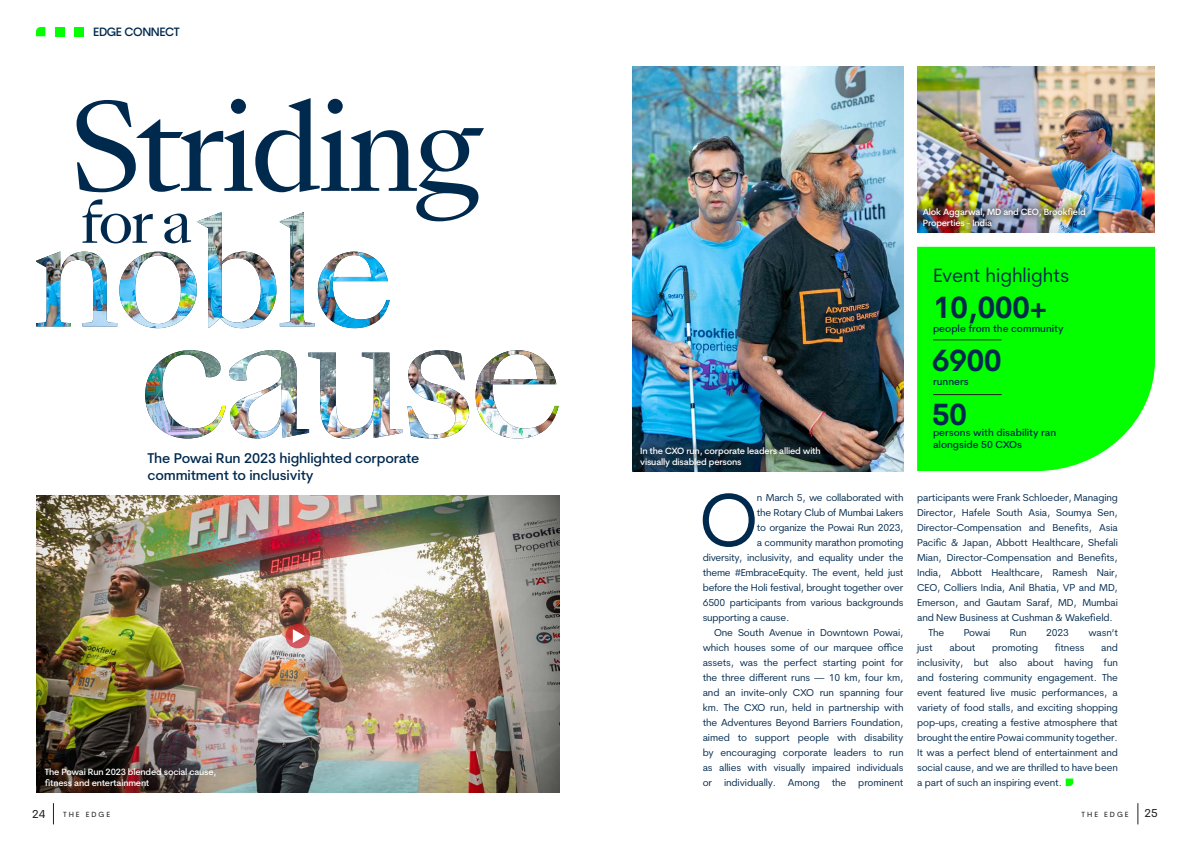
<style>
.page{position:relative;width:1191px;height:842px;background:#fff}
.page>*{position:absolute;margin:0;border:0;box-sizing:border-box;transform-origin:0 0}
.Heading{font:117.3px "Sang Bleu Kingdom";letter-spacing:-.05em;color:#00294e}
.Body_para{font:75.1px "Cerebri Sans";color:#00294e}
.Heading-2{font:56.4px "Sang Bleu Kingdom";color:#00294e}
.Body_para-2{font:700 30px "Cerebri Sans";color:#00294e}
.Body_para-3{font:19.3px "Cerebri Sans";color:#00294e}
.t1{font:500 14px/17px "Cerebri Sans";letter-spacing:-.01em;color:#00294e}
.Body_para-4{font:500 12px "Cerebri Sans";letter-spacing:-.03em;color:#00294e}
.t2{font:11.4px "Cerebri Sans";color:#231f20}
.Body_para-5{font:10px/15px "Cerebri Sans";letter-spacing:-.02em;color:#00294e;text-align:justify}
.Body_para-6{font:500 10px/12px "Cerebri Sans";color:#00294e}
.Body_para-7{font:500 9px/11px "Cerebri Sans";letter-spacing:-.02em;color:#fff}
.t3{font:7.4px "Cerebri Sans";letter-spacing:.27em;color:#231f20}
</style>
<div class="page">
<svg style="left:53px;top:803px;width:1px;height:21px"></svg>
<svg style="left:1137px;top:803px;width:1px;height:21px"></svg>
<img style="left:36px;top:495px;width:523px;height:298px">
<img style="left:632px;top:66px;width:271px;height:405px">
<img style="left:917px;top:66px;width:238px;height:166px">
<div style="left:74px;top:27px;width:9px;height:9px;background:#03ff00"></div>
<div style="left:55px;top:27px;width:9px;height:9px;background:#03ff00"></div>
<svg style="left:36px;top:27px;width:9px;height:9px"></svg>
<svg style="left:1065px;top:778px;width:8px;height:8px"></svg>
<div style="left:917px;top:247px;width:238px;height:224px;background:#03ff00"></div>
<hr style="left:933px;top:340px;width:68px;height:1px;background:#231f20">
<hr style="left:933px;top:394px;width:68px;height:1px;background:#231f20">
<img style="left:36px;top:212px;width:354px;height:116px">
<img style="left:145px;top:350px;width:81px;height:88px">
<img style="left:229px;top:350px;width:329px;height:88px">
<svg style="left:285px;top:624px;width:25px;height:24px"></svg>
<svg style="left:293px;top:629px;width:12px;height:14px"></svg>
<div style="left:632px;top:439px;width:196px;height:36px;background:#231f20;opacity:.75"></div>
<div style="left:914px;top:200px;width:179px;height:36px;background:#231f20;opacity:.75"></div>
<p class="Body_para-4" style="left:93px;top:25px;width:88px">EDGE CONNECT</p>
<p class="Heading" style="left:68px;top:67px;width:416px">Striding</p>
<p class="Heading-2" style="left:81px;top:183px;width:113px">for a</p>
<p class="t1" style="left:147px;top:450px;width:273px">The Powai Run 2023 highlighted corporate commitment to inclusivity</p>
<p class="Body_para-7" style="left:45px;top:766px;width:173px">The Powai Run 2023 blended social cause, fitness and entertainment</p>
<p class="Body_para-7" style="left:923px;top:206px;width:164px">Alok Aggarwal, MD and CEO, Brookfield<br>Properties - India</p>
<p class="Body_para-7" style="left:640px;top:445px;width:182px">In the CXO run, corporate leaders allied with visually disabled persons</p>
<p class="Body_para" style="left:699px;top:474px;width:61px">O</p>
<p class="Body_para-5" style="left:757px;top:490px;width:148px">n March 5, we collaborated with</p>
<p class="Body_para-5" style="left:757px;top:505px;width:148px">the Rotary Club of Mumbai Lakers</p>
<p class="Body_para-5" style="left:757px;top:520px;width:148px">to organize the Powai Run 2023,</p>
<p class="Body_para-5" style="left:757px;top:535px;width:148px">a community marathon promoting</p>
<p class="Body_para-5" style="left:702px;top:550px;width:202px">diversity, inclusivity, and equality under the</p>
<p class="Body_para-5" style="left:702px;top:565px;width:202px">theme #EmbraceEquity. The event, held just</p>
<p class="Body_para-5" style="left:702px;top:580px;width:202px">before the Holi festival, brought together over</p>
<p class="Body_para-5" style="left:702px;top:595px;width:202px">6500 participants from various backgrounds</p>
<p class="Body_para-5" style="left:702px;top:610px;width:88px">supporting a cause.</p>
<p class="Body_para-5" style="left:702px;top:625px;width:202px;text-indent:11px">One South Avenue in Downtown Powai, which houses some of our marquee office assets, was the perfect starting point for the three different runs — 10 km, four km, and an invite-only CXO run spanning four km. The CXO run, held in partnership with the Adventures Beyond Barriers Foundation, aimed to support people with disability by encouraging corporate leaders to run as allies with visually impaired individuals or individually. Among the prominent</p>
<p class="Body_para-3" style="left:933px;top:264px;width:138px">Event highlights</p>
<p class="Body_para-6" style="left:933px;top:322px;width:132px">people from the community</p>
<p class="Body_para-2" style="left:933px;top:289px;width:116px">10,000+</p>
<p class="Body_para-2" style="left:932px;top:342px;width:71px">6900</p>
<p class="Body_para-2" style="left:932px;top:396px;width:36px">50</p>
<p class="Body_para-6" style="left:933px;top:375px;width:37px">runners</p>
<p class="Body_para-6" style="left:933px;top:426px;width:125px">persons with disability ran alongside 50 CXOs</p>
<p class="Body_para-5" style="left:917px;top:490px;width:202px">participants were Frank Schloeder, Managing Director, Hafele South Asia, Soumya Sen, Director-Compensation and Benefits, Asia Pacific &amp; Japan, Abbott Healthcare, Shefali Mian, Director-Compensation and Benefits, India, Abbott Healthcare, Ramesh Nair, CEO, Colliers India, Anil Bhatia, VP and MD, Emerson, and Gautam Saraf, MD, Mumbai and New Business at Cushman &amp; Wakefield.</p>
<p class="Body_para-5" style="left:928px;top:625px;width:17px">The</p>
<p class="Body_para-5" style="left:963px;top:625px;width:28px">Powai</p>
<p class="Body_para-5" style="left:1009px;top:625px;width:18px">Run</p>
<p class="Body_para-5" style="left:1046px;top:625px;width:24px">2023</p>
<p class="Body_para-5" style="left:1088px;top:625px;width:31px">wasn’t</p>
<p class="Body_para-5" style="left:917px;top:640px;width:17px">just</p>
<p class="Body_para-5" style="left:949px;top:640px;width:28px">about</p>
<p class="Body_para-5" style="left:992px;top:640px;width:47px">promoting</p>
<p class="Body_para-5" style="left:1054px;top:640px;width:31px">fitness</p>
<p class="Body_para-5" style="left:917px;top:640px;width:202px;text-indent:184px">and inclusivity, but also about having fun and fostering community engagement. The event featured live music performances, a variety of food stalls, and exciting shopping pop-ups, creating a festive atmosphere that brought the entire Powai community together.<br>It was a perfect blend of entertainment and social cause, and we are thrilled to have been a part of such an inspiring event.</p>
<p class="t2" style="left:32px;top:807px;width:15px">24</p>
<p class="t3" style="left:63px;top:810px;width:48px">THE EDGE</p>
<p class="t3" style="left:1081px;top:810px;width:48px">THE EDGE</p>
<p class="t2" style="left:1144px;top:806px;width:15px">25</p>
</div>
